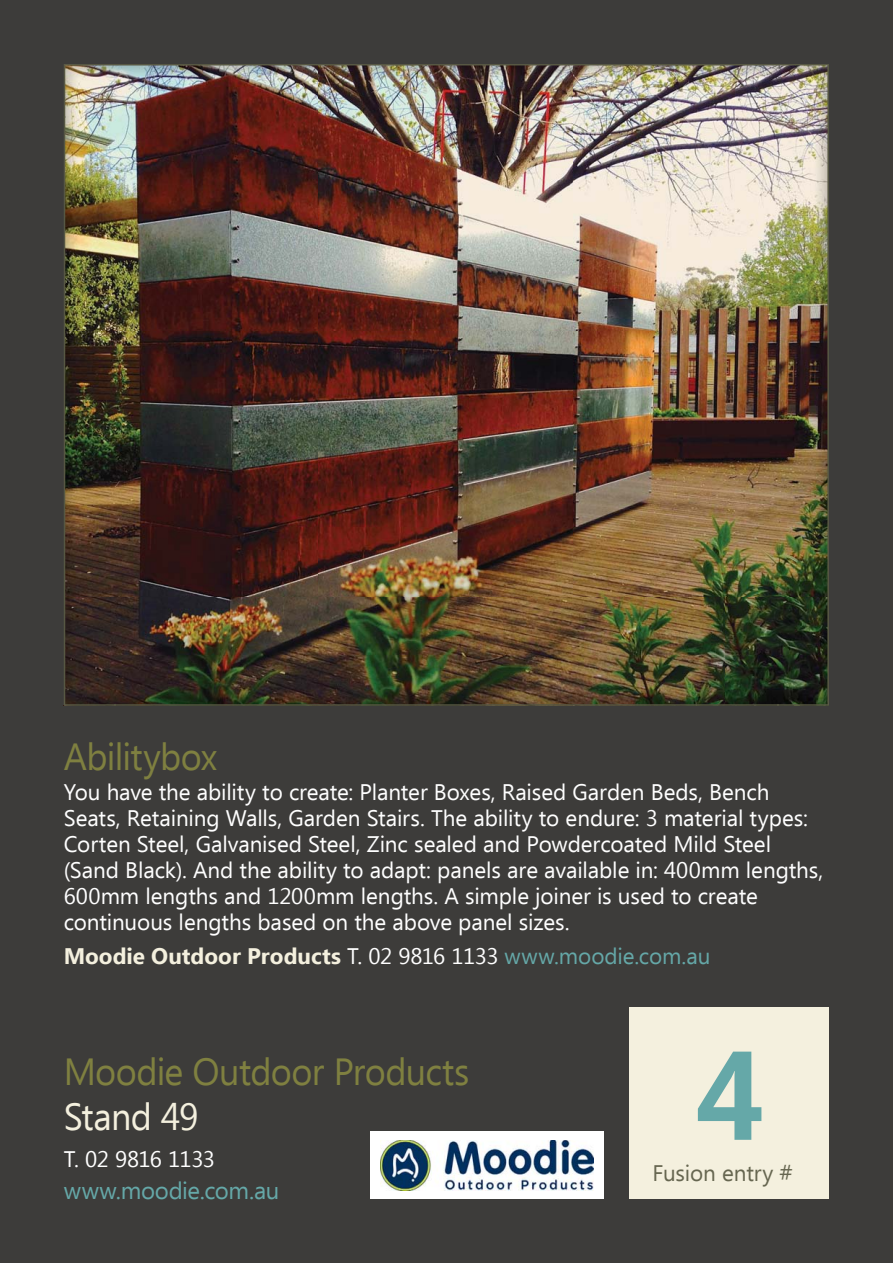
<style>
.page{position:relative;width:893px;height:1263px;background:#3d3c3a}
.page>*{position:absolute;margin:0;border:0;box-sizing:border-box;transform-origin:0 0}
.t1{font:700 126px "Ebrima";color:#65a8a8;scale:.95 1}
.t2{font:37.8px "Ebrima";letter-spacing:-.015em;color:#7f8040;scale:.95 1}
.t3{font:37.8px "Ebrima";letter-spacing:-.02em;color:#f4f0de;scale:.95 1}
.t4{font:24px "Ebrima";letter-spacing:-.015em;color:#65a8a8}
.t5{font:22.5px/25.8px "Ebrima";letter-spacing:-.005em;color:#fff}
.t6{font:700 22.5px "Ebrima";color:#f4f0de}
.t7{font:22.5px "Ebrima";letter-spacing:-.005em;color:#666650}
.t8{font:22.5px "Ebrima";letter-spacing:-.025em;color:#fff}
.s1{font-weight:400;color:#fff}
.s2{font-weight:400;color:#65a8a8}
</style>
<div class="page">
<div style="left:629px;top:1008px;width:200px;height:191px;background:#f4f0de"></div>
<img style="left:115px;top:118px;width:662px;height:585px">
<img style="left:64px;top:64px;width:765px;height:54px">
<img style="left:64px;top:116px;width:51px;height:590px">
<img style="left:777px;top:116px;width:52px;height:590px">
<img style="left:114px;top:703px;width:665px;height:3px">
<div style="left:370px;top:1131px;width:234px;height:68px;background:#fff"></div>
<img style="left:380px;top:1140px;width:213px;height:50px">
<h2 class="t2" style="left:64px;top:729px;width:163px">Abilitybox</h2>
<p class="t5" style="left:64px;top:778px;width:761px">You have the ability to create: Planter Boxes, Raised Garden Beds, Bench Seats, Retaining Walls, Garden Stairs. The ability to endure: 3 material types:<br>Corten Steel, Galvanised Steel, Zinc sealed and Powdercoated Mild Steel (Sand Black). And the ability to adapt: panels are available in: 400mm lengths, 600mm lengths and 1200mm lengths. A simple joiner is used to create continuous lengths based on the above panel sizes.</p>
<p class="t6" style="left:64px;top:941px;width:648px">Moodie Outdoor Products <span class="s1">T. 02 9816 1133</span> <span class="s2">www.moodie.com.au</span></p>
<h2 class="t2" style="left:64px;top:1045px;width:429px">Moodie Outdoor Products</h2>
<h2 class="t3" style="left:64px;top:1090px;width:143px">Stand 49</h2>
<p class="t8" style="left:64px;top:1143px;width:153px">T. 02 9816 1133</p>
<p class="t4" style="left:64px;top:1173px;width:217px">www.moodie.com.au</p>
<h1 class="t1" style="left:695px;top:1013px;width:74px">4</h1>
<p class="t7" style="left:652px;top:1157px;width:142px">Fusion entry #</p>
</div>
